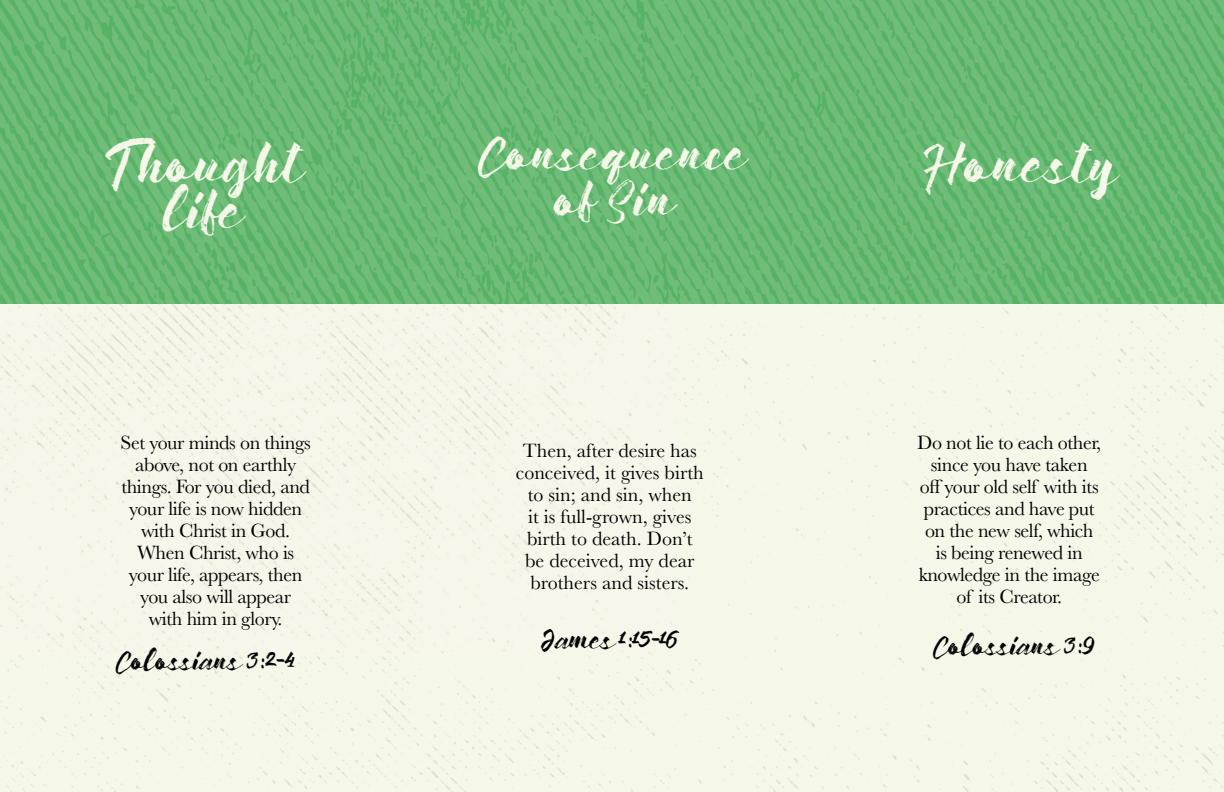
<style>
.page{position:relative;width:1224px;height:792px;background:#fff}
.page>*{position:absolute;margin:0;border:0;box-sizing:border-box;transform-origin:0 0}
.t1{font:40px/46px "Crasher Script";color:#f5f7e9;text-align:center}
.t2{font:36px/46px "Crasher Script";color:#f5f7e9;text-align:center}
.t3{font:20px/22px "Baskerville";letter-spacing:-.02em;color:#000;text-align:center}
.t4{font:20px/22px "Baskerville";color:#000;text-align:center}
.t5{font:20px "Crasher Script";letter-spacing:-.02em;color:#000}
</style>
<div class="page">
<img style="left:0;top:0;width:1224px;height:305px">
<div style="left:0;top:305px;width:1224px;height:487px;background:#f5f7e9"></div>
<h2 class="t2" style="left:478px;top:129px;width:269px">Consequence of Sin</h2>
<h1 class="t1" style="left:105px;top:140px;width:195px">Thought life</h1>
<h1 class="t1" style="left:924px;top:140px;width:197px">Honesty</h1>
<p class="t3" style="left:121px;top:432px;width:192px">Set your minds on things above, not on earthly things. For you died, and your life is now hidden with Christ in God.<br>When Christ, who is your life, appears, then you also will appear<br>with him in glory.</p>
<p class="t5" style="left:116px;top:649px;width:181px">Colossians 3:2-4</p>
<p class="t4" style="left:516px;top:440px;width:190px">Then, after desire has conceived, it gives birth to sin; and sin, when<br>it is full-grown, gives birth to death. Don’t be deceived, my dear brothers and sisters.</p>
<p class="t5" style="left:541px;top:627px;width:139px">James 1:15-16</p>
<p class="t3" style="left:917px;top:432px;width:185px">Do not lie to each other, since you have taken off your old self with its practices and have put on the new self, which is being renewed in knowledge in the image of its Creator.</p>
<p class="t5" style="left:933px;top:633px;width:163px">Colossians 3:9</p>
</div>
